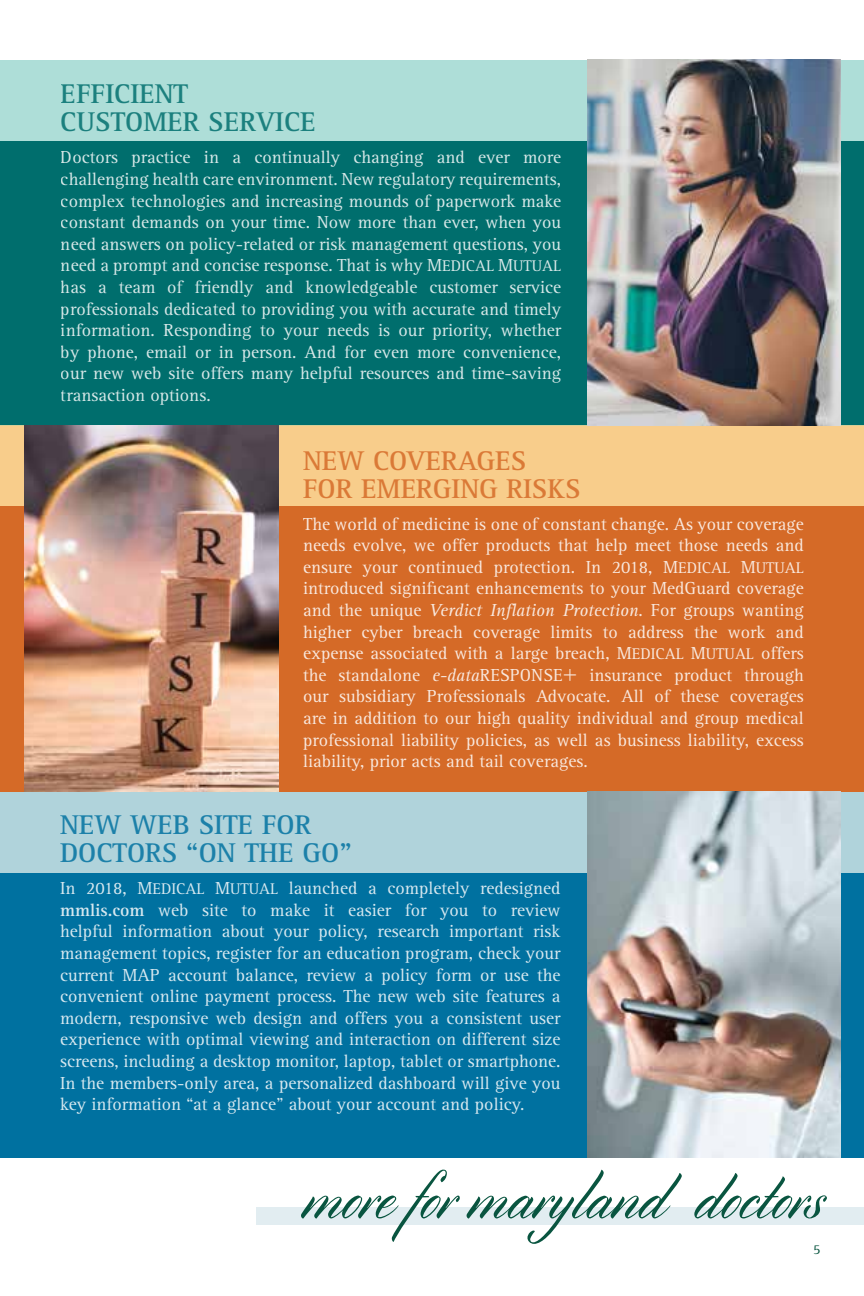
<style>
.page{position:relative;width:864px;height:1296px;background:#fff}
.page>*{position:absolute;margin:0;border:0;box-sizing:border-box;transform-origin:0 0}
.t1{font:81.6px "Cylburn";color:#095540}
.t2{font:700 28px/28px "Rotis Serif Std";color:#0071a0}
.t3{font:700 28px/28px "Rotis Serif Std";color:#d56a27}
.t4{font:700 28px/28px "Rotis Serif Std";color:#006e6d}
.t5{font:18px/21.6px "Rotis Serif Std";color:#fff;text-align:justify}
.t6{font:14px "Rotis Serif Std";color:#095540}
.s1{font-size:16px}
.s2{font-style:italic}
.s3{font-family:"Gill Sans";font-weight:300;font-size:23px}
.s4{font-weight:700}
</style>
<div class="page">
<div style="left:0;top:426px;width:864px;height:366px;background:#d56a27"></div>
<div style="left:0;top:792px;width:864px;height:366px;background:#0071a0"></div>
<div style="left:0;top:60px;width:864px;height:366px;background:#006e6d"></div>
<div style="left:0;top:792px;width:864px;height:81px;background:#b0d3db"></div>
<div style="left:0;top:60px;width:864px;height:80px;background:#aeded8"></div>
<div style="left:0;top:426px;width:864px;height:80px;background:#f8cd8b"></div>
<img style="left:587px;top:60px;width:254px;height:366px">
<img style="left:587px;top:792px;width:254px;height:366px">
<img style="left:25px;top:426px;width:253px;height:366px">
<div style="left:256px;top:1208px;width:608px;height:17px;background:#e2edf1"></div>
<h2 class="t4" style="left:61px;top:81px;width:256px">EFFICIENT<br>CUSTOMER SERVICE</h2>
<p class="t5" style="left:61px;top:147px;width:502px">Doctors practice in a continually changing and ever more challenging health care environment. New regulatory requirements, complex technologies and increasing mounds of paperwork make constant demands on your time. Now more than ever, when you need answers on policy-related or risk management questions, you need a prompt and concise response. That is why M<span class="s1">EDICAL</span> M<span class="s1">UTUAL </span>has a team of friendly and knowledgeable customer service professionals dedicated to providing you with accurate and timely information. Responding to your needs is our priority, whether by phone, email or in person. And for even more convenience, our new web site offers many helpful resources and time-saving transaction options.</p>
<h2 class="t3" style="left:303px;top:447px;width:279px">NEW COVERAGES<br>FOR EMERGING RISKS</h2>
<p class="t5" style="left:303px;top:513px;width:502px">The world of medicine is one of constant change. As your coverage needs evolve, we offer products that help meet those needs and ensure your continued protection. In 2018, M<span class="s1">EDICAL</span> M<span class="s1">UTUAL </span>introduced significant enhancements to your MedGuard coverage and the unique <span class="s2">Verdict Inflation Protection</span>. For groups wanting higher cyber breach coverage limits to address the work and expense associated with a large breach, M<span class="s1">EDICAL</span> M<span class="s1">UTUAL</span> offers the standalone <span class="s2">e-data</span>RESPONSE<span class="s3">+</span> insurance product through our subsidiary Professionals Advocate. All of these coverages are in addition to our high quality individual and group medical professional liability policies, as well as business liability, excess liability, prior acts and tail coverages.</p>
<h2 class="t2" style="left:60px;top:812px;width:293px">NEW WEB SITE FOR<br>DOCTORS “ON THE GO”</h2>
<p class="t5" style="left:60px;top:878px;width:502px">In 2018, M<span class="s1">EDICAL</span> M<span class="s1">UTUAL</span> launched a completely redesigned <span class="s4">mmlis.com</span> web site to make it easier for you to review helpful information about your policy, research important risk management topics, register for an education program, check your current MAP account balance, review a policy form or use the convenient online payment process. The new web site features a modern, responsive web design and offers you a consistent user experience with optimal viewing and interaction on different size screens, including a desktop monitor, laptop, tablet or smartphone.<br>In the members-only area, a personalized dashboard will give you key information “at a glance” about your account and policy.</p>
<h1 class="t1" style="left:302px;top:1152px;width:522px">more for maryland doctors</h1>
<p class="t6" style="left:813px;top:1242px;width:9px">5</p>
</div>
